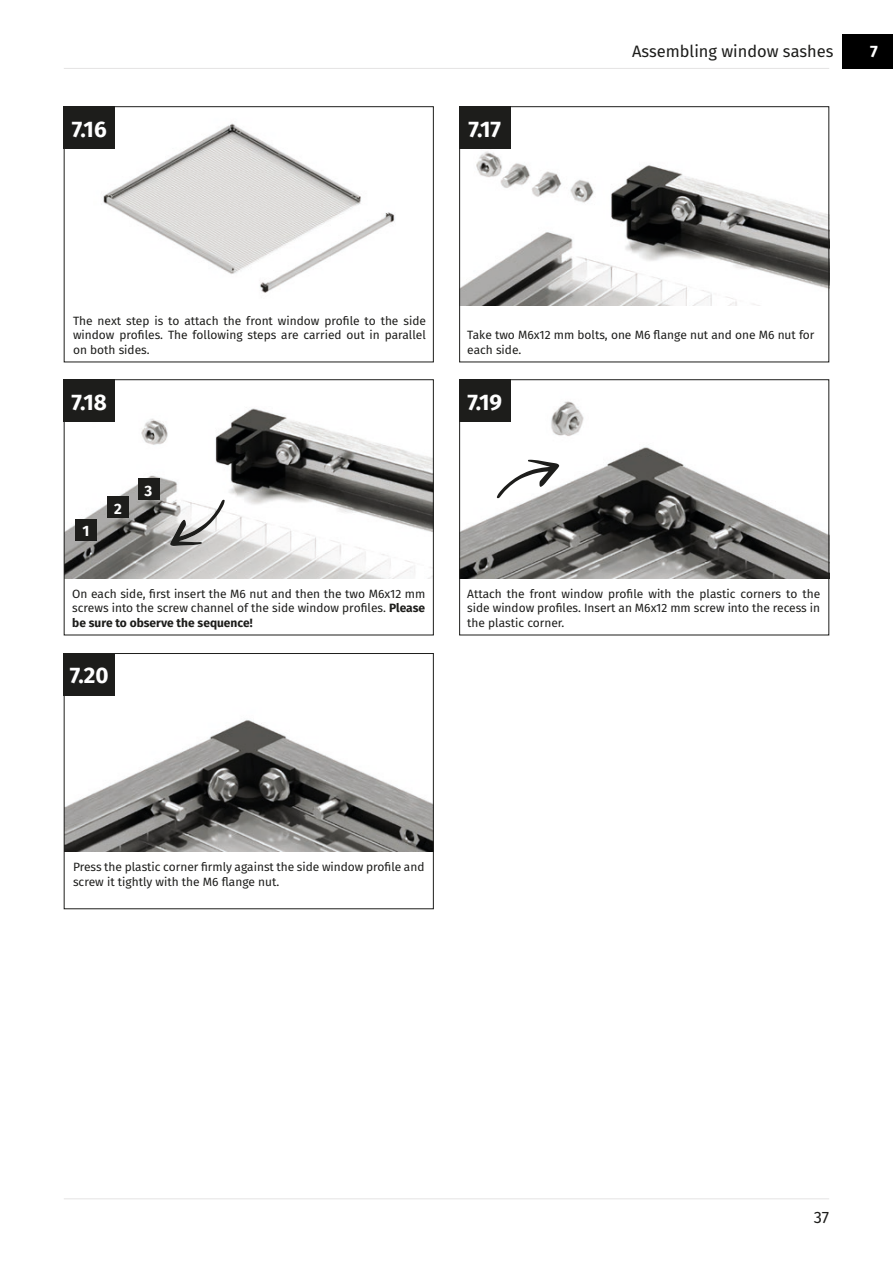
<style>
.page{position:relative;width:893px;height:1263px;background:#fff}
.page>*{position:absolute;margin:0;border:0;box-sizing:border-box;transform-origin:0 0}
.t1{font:700 22.5px "Fira Sans";color:#fff}
.t2{font:16.5px "Fira Sans";color:#1d1d1b}
.t3{font:700 16.5px "Fira Sans";color:#fff}
.t4{font:700 15px "Fira Sans";color:#fff}
.t5{font:12px/14.4px "Fira Sans";color:#1d1d1b;text-align:justify}
.s1{font-weight:700}
</style>
<div class="page">
<hr style="left:64px;top:1198px;width:765px;height:1px;background:#e4e3e3">
<img style="left:103px;top:123px;width:292px;height:170px">
<img style="left:461px;top:108px;width:366px;height:197px">
<img style="left:66px;top:408px;width:366px;height:170px">
<img style="left:461px;top:381px;width:366px;height:197px">
<img style="left:66px;top:720px;width:366px;height:131px">
<svg style="left:497px;top:460px;width:62px;height:39px"></svg>
<img style="left:125px;top:408px;width:47px;height:50px">
<svg style="left:170px;top:499px;width:55px;height:47px"></svg>
<div style="left:75px;top:519px;width:22px;height:22px;background:#1d1d1b"></div>
<div style="left:107px;top:497px;width:22px;height:21px;background:#1d1d1b"></div>
<div style="left:138px;top:479px;width:21px;height:21px;background:#1d1d1b"></div>
<div style="left:842px;top:34px;width:51px;height:34px;background:#000"></div>
<hr style="left:64px;top:68px;width:765px;height:1px;background:#e4e3e3">
<div style="left:459px;top:106px;width:370px;height:256px;border:1px solid #1d1d1b"></div>
<div style="left:459px;top:106px;width:51px;height:43px;background:#1d1d1b"></div>
<div style="left:459px;top:379px;width:370px;height:256px;border:1px solid #1d1d1b"></div>
<div style="left:459px;top:379px;width:51px;height:43px;background:#1d1d1b"></div>
<div style="left:64px;top:379px;width:370px;height:256px;border:1px solid #1d1d1b"></div>
<div style="left:64px;top:379px;width:51px;height:43px;background:#1d1d1b"></div>
<div style="left:64px;top:106px;width:370px;height:256px;border:1px solid #1d1d1b"></div>
<div style="left:64px;top:106px;width:51px;height:43px;background:#1d1d1b"></div>
<div style="left:64px;top:653px;width:370px;height:256px;border:1px solid #1d1d1b"></div>
<div style="left:64px;top:653px;width:51px;height:43px;background:#1d1d1b"></div>
<h1 class="t1" style="left:72px;top:110px;width:36px">7.16</h1>
<h1 class="t1" style="left:468px;top:110px;width:34px">7.17</h1>
<h2 class="t2" style="left:632px;top:38px;width:203px">Assembling window sashes</h2>
<h2 class="t3" style="left:870px;top:37px;width:9px">7</h2>
<p class="t5" style="left:73px;top:313px;width:354px">The next step is to attach the front window profile to the side window profiles. The following steps are carried out in parallel on both sides.</p>
<p class="t5" style="left:467px;top:328px;width:349px">Take two M6x12 mm bolts, one M6 flange nut and one M6 nut for each side.</p>
<h1 class="t1" style="left:72px;top:383px;width:37px">7.18</h1>
<h1 class="t1" style="left:467px;top:383px;width:36px">7.19</h1>
<p class="t4" style="left:83px;top:518px;width:8px">1</p>
<p class="t4" style="left:114px;top:496px;width:9px">2</p>
<p class="t4" style="left:145px;top:478px;width:9px">3</p>
<p class="t5" style="left:72px;top:586px;width:354px">On each side, first insert the M6 nut and then the two M6x12 mm screws into the screw channel of the side window profiles. <span class="s1">Please be sure to observe the sequence!</span></p>
<p class="t5" style="left:467px;top:586px;width:354px">Attach the front window profile with the plastic corners to the side window profiles. Insert an M6x12 mm screw into the recess in the plastic corner.</p>
<h1 class="t1" style="left:70px;top:657px;width:40px">7.20</h1>
<p class="t5" style="left:73px;top:859px;width:353px">Press the plastic corner firmly against the side window profile and screw it tightly with the M6 flange nut.</p>
<h2 class="t2" style="left:814px;top:1205px;width:17px">37</h2>
</div>
